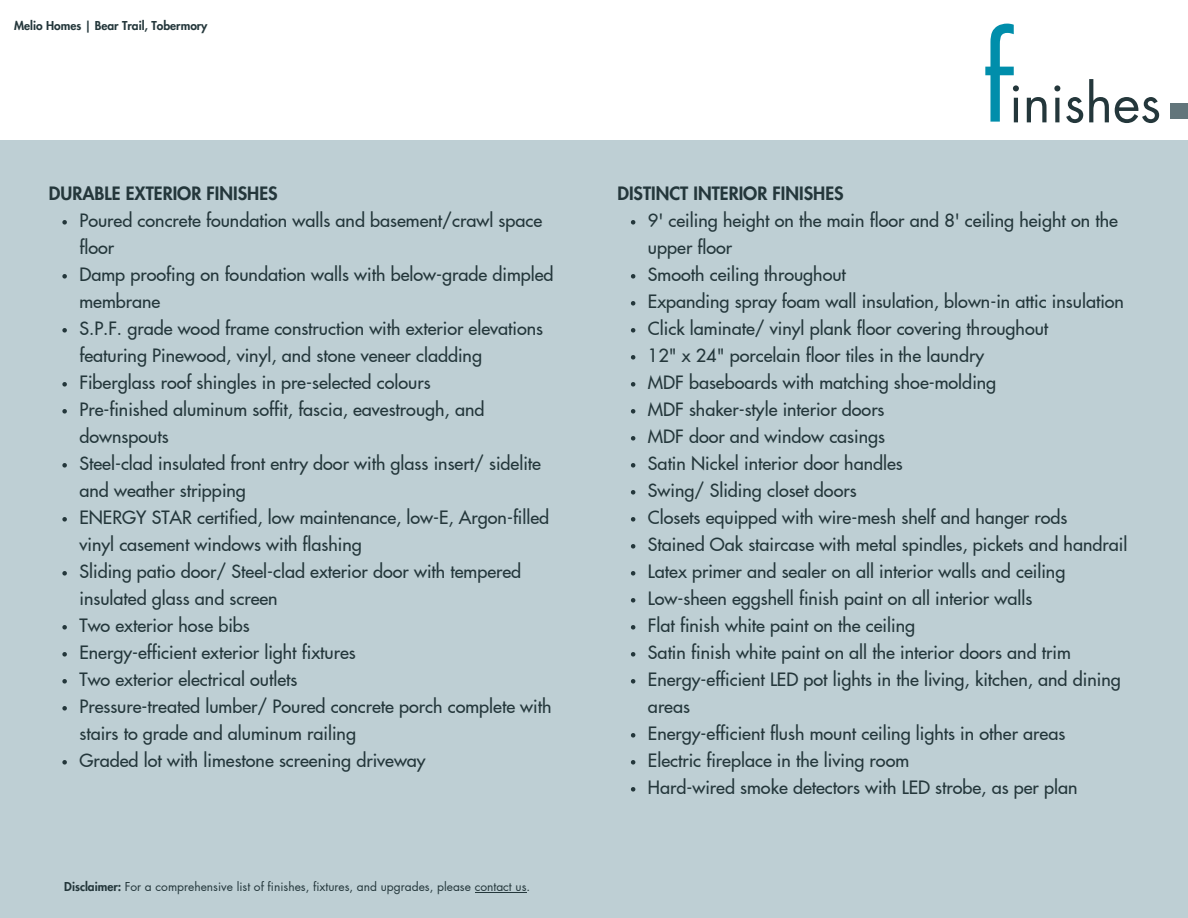
<style>
.page{position:relative;width:1188px;height:918px;background:#becfd4}
.page>*{position:absolute;margin:0;border:0;box-sizing:border-box;transform-origin:0 0}
.t1{font:117px "Futura LT Pro";color:#008eab}
.t2{font:52.5px "Futura LT Pro";color:#24373b}
.t3{font:500 18px/27px "Futura LT Pro";color:#24373b}
.t4{font:800 18px "Futura LT Pro";color:#24373b}
.t5{font:12px "Futura LT Pro";color:#24373b}
.t6{font:800 12px "Futura LT Pro";color:#24373b}
.s1{font-weight:800}
</style>
<div class="page">
<div style="left:0;top:0;width:1188px;height:140px;background:#fff"></div>
<div style="left:1171px;top:103px;width:17px;height:16px;background:#62757b"></div>
<hr style="left:475px;top:892px;width:51px;height:1px;background:#24373b">
<svg style="left:62px;top:220px;width:5px;height:5px"></svg>
<svg style="left:62px;top:274px;width:5px;height:5px"></svg>
<svg style="left:62px;top:328px;width:5px;height:5px"></svg>
<svg style="left:62px;top:382px;width:5px;height:5px"></svg>
<svg style="left:62px;top:409px;width:5px;height:5px"></svg>
<svg style="left:62px;top:463px;width:5px;height:5px"></svg>
<svg style="left:62px;top:517px;width:5px;height:5px"></svg>
<svg style="left:62px;top:571px;width:5px;height:5px"></svg>
<svg style="left:62px;top:625px;width:5px;height:5px"></svg>
<svg style="left:62px;top:652px;width:5px;height:5px"></svg>
<svg style="left:62px;top:679px;width:5px;height:5px"></svg>
<svg style="left:62px;top:706px;width:5px;height:5px"></svg>
<svg style="left:62px;top:760px;width:5px;height:5px"></svg>
<svg style="left:631px;top:220px;width:4px;height:5px"></svg>
<svg style="left:631px;top:274px;width:4px;height:5px"></svg>
<svg style="left:631px;top:301px;width:4px;height:5px"></svg>
<svg style="left:631px;top:328px;width:4px;height:5px"></svg>
<svg style="left:631px;top:355px;width:4px;height:5px"></svg>
<svg style="left:631px;top:382px;width:4px;height:5px"></svg>
<svg style="left:631px;top:409px;width:4px;height:5px"></svg>
<svg style="left:631px;top:436px;width:4px;height:5px"></svg>
<svg style="left:631px;top:463px;width:4px;height:5px"></svg>
<svg style="left:631px;top:490px;width:4px;height:5px"></svg>
<svg style="left:631px;top:517px;width:4px;height:5px"></svg>
<svg style="left:631px;top:544px;width:4px;height:5px"></svg>
<svg style="left:631px;top:571px;width:4px;height:5px"></svg>
<svg style="left:631px;top:598px;width:4px;height:5px"></svg>
<svg style="left:631px;top:625px;width:4px;height:5px"></svg>
<svg style="left:631px;top:652px;width:4px;height:5px"></svg>
<svg style="left:631px;top:679px;width:4px;height:5px"></svg>
<svg style="left:631px;top:733px;width:4px;height:5px"></svg>
<svg style="left:631px;top:760px;width:4px;height:5px"></svg>
<svg style="left:631px;top:787px;width:4px;height:5px"></svg>
<p class="t6" style="left:14px;top:20px;width:195px">Melio Homes | Bear Trail, Tobermory</p>
<p class="t4" style="left:49px;top:185px;width:230px">DURABLE EXTERIOR FINISHES</p>
<p class="t3" style="left:79px;top:207px;width:476px">Poured concrete foundation walls and basement/crawl space floor<br>Damp proofing on foundation walls with below-grade dimpled membrane<br>S.P.F. grade wood frame construction with exterior elevations featuring Pinewood, vinyl, and stone veneer cladding Fiberglass roof shingles in pre-selected colours<br>Pre-finished aluminum soffit, fascia, eavestrough, and downspouts<br>Steel-clad insulated front entry door with glass insert/ sidelite and weather stripping<br>ENERGY STAR certified, low maintenance, low-E, Argon-filled vinyl casement windows with flashing<br>Sliding patio door/ Steel-clad exterior door with tempered insulated glass and screen<br>Two exterior hose bibs<br>Energy-efficient exterior light fixtures<br>Two exterior electrical outlets<br>Pressure-treated lumber/ Poured concrete porch complete with stairs to grade and aluminum railing<br>Graded lot with limestone screening driveway</p>
<p class="t5" style="left:64px;top:881px;width:467px"><span class="s1">Disclaimer:</span> For a comprehensive list of finishes, fixtures, and upgrades, please contact us.</p>
<h1 class="t1" style="left:981px;top:25px;width:34px">f</h1>
<h2 class="t2" style="left:1009px;top:79px;width:154px">inishes</h2>
<p class="t4" style="left:617px;top:185px;width:228px">DISTINCT INTERIOR FINISHES</p>
<p class="t3" style="left:648px;top:207px;width:481px">9' ceiling height on the main floor and 8' ceiling height on the upper floor<br>Smooth ceiling throughout<br>Expanding spray foam wall insulation, blown-in attic insulation Click laminate/ vinyl plank floor covering throughout<br>12" x 24" porcelain floor tiles in the laundry<br>MDF baseboards with matching shoe-molding<br>MDF shaker-style interior doors<br>MDF door and window casings<br>Satin Nickel interior door handles<br>Swing/ Sliding closet doors<br>Closets equipped with wire-mesh shelf and hanger rods Stained Oak staircase with metal spindles, pickets and handrail Latex primer and sealer on all interior walls and ceiling Low-sheen eggshell finish paint on all interior walls<br>Flat finish white paint on the ceiling<br>Satin finish white paint on all the interior doors and trim Energy-efficient LED pot lights in the living, kitchen, and dining areas<br>Energy-efficient flush mount ceiling lights in other areas<br>Electric fireplace in the living room<br>Hard-wired smoke detectors with LED strobe, as per plan</p>
</div>
